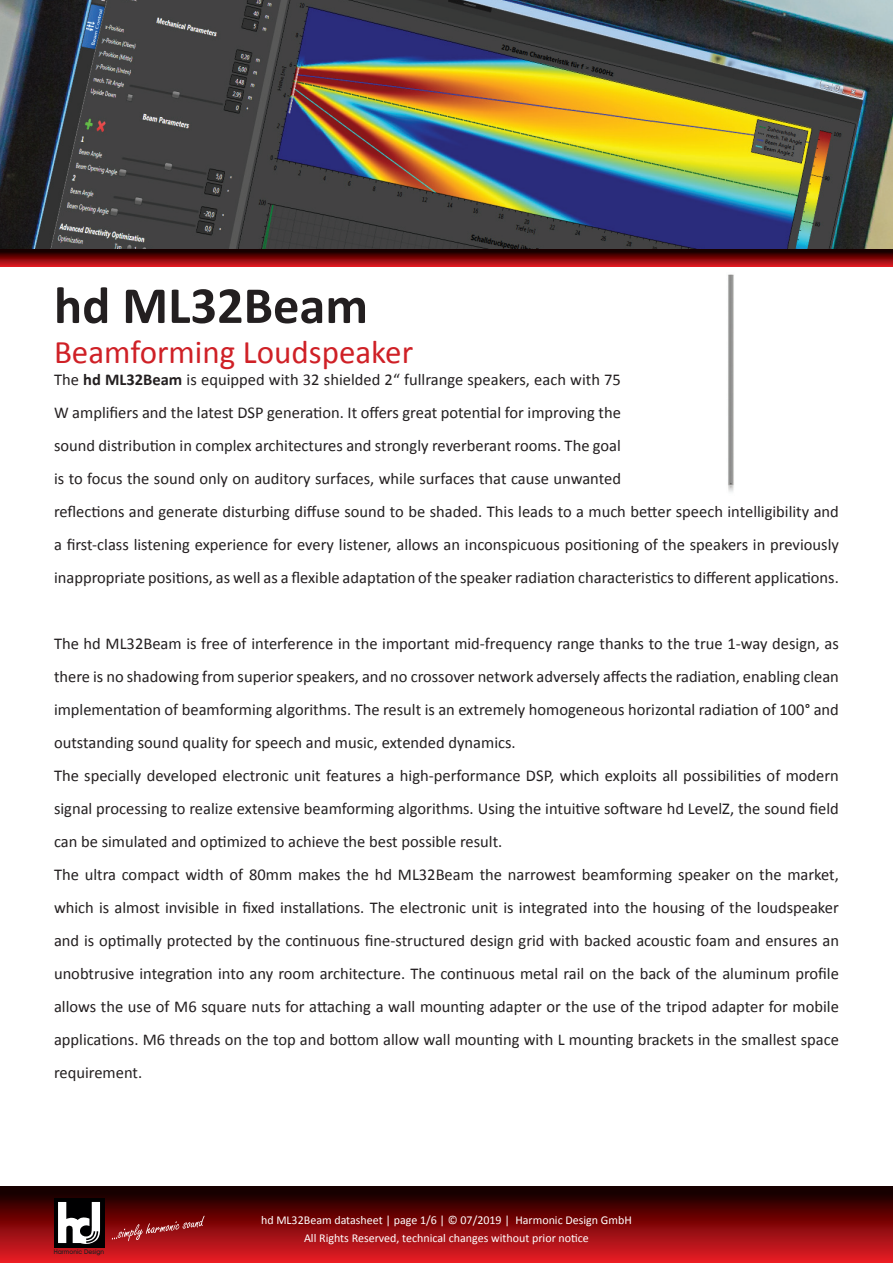
<style>
.page{position:relative;width:893px;height:1263px;background:#fff}
.page>*{position:absolute;margin:0;border:0;box-sizing:border-box;transform-origin:0 0}
.t1{font:700 52.5px "Calibri";color:#231f20}
.t2{font:33px "Calibri";color:#cf2026}
.t3{font:16.5px/33px "Calibri";color:#231f20;text-align:justify}
.t4{font:12px/18px "Calibri";color:#fff;text-align:center}
.t5{font:500 6.45px "Avant Garde IT Cby BT";color:#231f20}
.s1{font-weight:700}
</style>
<div class="page">
<div style="left:0;top:1186px;width:893px;height:77px;background:linear-gradient(to bottom,#0a0000,#ef1b23)"></div>
<div style="left:54px;top:1198px;width:50px;height:49px;background:#000001"></div>
<svg style="left:58px;top:1202px;width:42px;height:42px"></svg>
<svg style="left:112px;top:1216px;width:93px;height:25px;background:#962123"></svg>
<img style="left:0;top:0;width:893px;height:250px">
<img style="left:728px;top:274px;width:6px;height:218px">
<svg style="left:0;top:250px;width:893px;height:17px;background:#7a090c"></svg>
<h1 class="t1" style="left:54px;top:272px;width:316px">hd ML32Beam</h1>
<h2 class="t2" style="left:54px;top:331px;width:361px">Beamforming Loudspeaker</h2>
<p class="t3" style="left:54px;top:363px;width:568px">The <span class="s1">hd ML32Beam</span> is equipped with 32 shielded 2“ fullrange speakers, each with 75<br>W amplifiers and the latest DSP generation. It offers great potential for improving the sound distribution in complex architectures and strongly reverberant rooms. The goal is to focus the sound only on auditory surfaces, while surfaces that cause unwanted</p>
<p class="t3" style="left:54px;top:495px;width:786px">reflections and generate disturbing diffuse sound to be shaded. This leads to a much better speech intelligibility and a first-class listening experience for every listener, allows an inconspicuous positioning of the speakers in previously inappropriate positions, as well as a flexible adaptation of the speaker radiation characteristics to different applications.</p>
<p class="t3" style="left:54px;top:627px;width:786px;text-align:left">The hd ML32Beam is free of interference in the important mid-frequency range thanks to the true 1-way design, as there is no shadowing from superior speakers, and no crossover network adversely affects the radiation, enabling clean implementation of beamforming algorithms. The result is an extremely homogeneous horizontal radiation of 100° and outstanding sound quality for speech and music, extended dynamics.<br>The specially developed electronic unit features a high-performance DSP, which exploits all possibilities of modern signal processing to realize extensive beamforming algorithms. Using the intuitive software hd LevelZ, the sound field can be simulated and optimized to achieve the best possible result.<br>The ultra compact width of 80mm makes the hd ML32Beam the narrowest beamforming speaker on the market, which is almost invisible in fixed installations. The electronic unit is integrated into the housing of the loudspeaker and is optimally protected by the continuous fine-structured design grid with backed acoustic foam and ensures an unobtrusive integration into any room architecture. The continuous metal rail on the back of the aluminum profile allows the use of M6 square nuts for attaching a wall mounting adapter or the use of the tripod adapter for mobile applications. M6 threads on the top and bottom allow wall mounting with L mounting brackets in the smallest space requirement.</p>
<p class="t5" style="left:54px;top:1248px;width:52px">Harmonic Design</p>
<p class="t4" style="left:261px;top:1211px;width:372px">hd ML32Beam datasheet | page 1/6 | © 07/2019 | Harmonic Design GmbH<br>All Rights Reserved, technical changes without prior notice</p>
</div>
